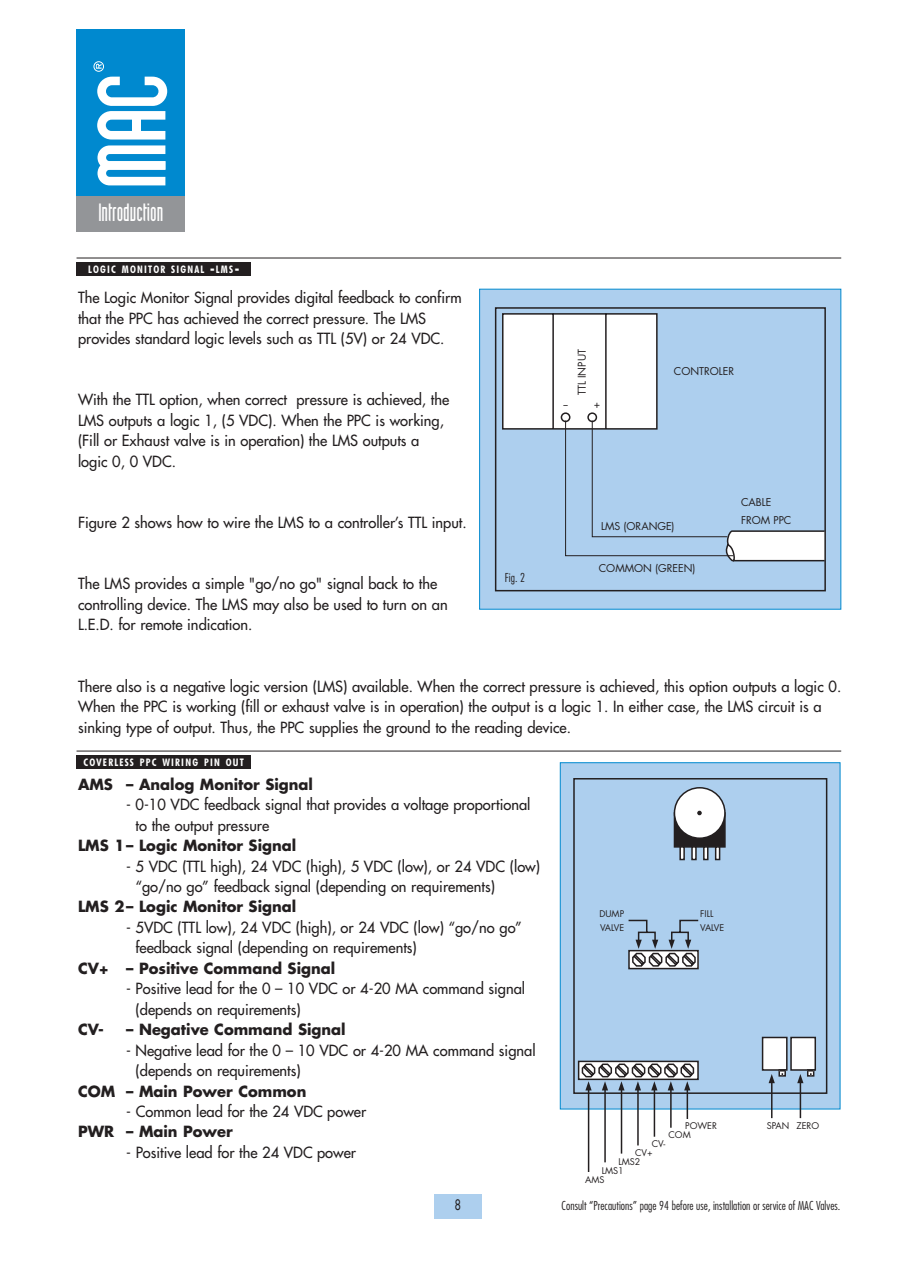
<style>
.page{position:relative;width:918px;height:1263px;background:#fff}
.page>*{position:absolute;margin:0;border:0;box-sizing:border-box;transform-origin:0 0}
.t1{font:24.45px "Industria Solid";color:#fff;scale:.9 1}
.t2{font:15px/20.4px "Futura";color:#231f20}
.t3{font:700 15px "Futura";color:#231f20}
.t4{font:14.1px "Futura";color:#231f20;scale:.75 1}
.t5{font:300 condensed 12px "Futura";letter-spacing:.005em;color:#231f20}
.t6{font:10.5px/17.9px "Futura";color:#231f20}
.t7{font:700 condensed 10.5px "Futura BT";letter-spacing:.115em;color:#fff}
.t8{font:10.5px "Futura";color:#231f20;scale:2 1}
.t9{font:9px/14.1px "Futura";color:#231f20}
.s1{font-size:13.95px}
</style>
<div class="page">
<div style="left:434px;top:1194px;width:48px;height:24px;background:#adcfee"></div>
<div style="left:77px;top:262px;width:174px;height:14px;background:#231f20"></div>
<hr style="left:77px;top:258px;width:764px;height:1px;background:#231f20">
<div style="left:77px;top:755px;width:174px;height:14px;background:#231f20"></div>
<hr style="left:77px;top:751px;width:764px;height:1px;background:#231f20">
<div style="left:479px;top:289px;width:362px;height:320px;background:#adcfee"></div>
<div style="left:495px;top:307px;width:331px;height:284px;border:2px solid #231f20"></div>
<svg style="left:502px;top:312px;width:324px;height:255px"></svg>
<svg style="left:560px;top:412px;width:265px;height:149px"></svg>
<div style="left:560px;top:762px;width:280px;height:347px;background:#adcfee;border:1px solid #0089cf"></div>
<div style="left:573px;top:778px;width:254px;height:316px;border:2px solid #231f20"></div>
<div style="left:763px;top:1037px;width:24px;height:33px;background:#fff"></div>
<div style="left:762px;top:1037px;width:26px;height:34px;border:2px solid #231f20"></div>
<div style="left:791px;top:1037px;width:24px;height:33px;background:#fff"></div>
<div style="left:790px;top:1037px;width:26px;height:34px;border:2px solid #231f20"></div>
<div style="left:674px;top:812px;width:52px;height:36px;background:#231f20;border:2px solid #231f20"></div>
<svg style="left:679px;top:846px;width:6px;height:14px"></svg>
<svg style="left:691px;top:846px;width:6px;height:14px"></svg>
<svg style="left:703px;top:846px;width:6px;height:14px"></svg>
<svg style="left:715px;top:846px;width:5px;height:14px"></svg>
<div style="left:674px;top:787px;width:52px;height:52px;background:#fff;border:2px solid #231f20;border-radius:50%"></div>
<svg style="left:697px;top:811px;width:5px;height:4px"></svg>
<div style="left:578px;top:1061px;width:121px;height:19px;border:2px solid #231f20"></div>
<div style="left:628px;top:950px;width:71px;height:19px;border:2px solid #231f20"></div>
<div style="left:779px;top:1069px;width:7px;height:7px;border:2px solid #231f20"></div>
<div style="left:807px;top:1069px;width:7px;height:7px;border:2px solid #231f20"></div>
<hr style="left:588px;top:1087px;width:1px;height:85px;background:#231f20">
<hr style="left:604px;top:1087px;width:2px;height:75px;background:#231f20">
<hr style="left:621px;top:1087px;width:1px;height:66px;background:#231f20">
<hr style="left:637px;top:1087px;width:2px;height:58px;background:#231f20">
<hr style="left:654px;top:1087px;width:1px;height:50px;background:#231f20">
<hr style="left:670px;top:1087px;width:2px;height:41px;background:#231f20">
<hr style="left:771px;top:1079px;width:2px;height:39px;background:#231f20">
<svg style="left:769px;top:1070px;width:16px;height:13px"></svg>
<hr style="left:800px;top:1079px;width:1px;height:39px;background:#231f20">
<svg style="left:797px;top:1070px;width:17px;height:13px"></svg>
<hr style="left:687px;top:1087px;width:1px;height:32px;background:#231f20">
<svg style="left:581px;top:1063px;width:114px;height:27px"></svg>
<svg style="left:628px;top:919px;width:71px;height:48px"></svg>
<div style="left:77px;top:30px;width:108px;height:167px;background:#0089cf"></div>
<svg style="left:93px;top:61px;width:74px;height:124px"></svg>
<div style="left:132px;top:120px;width:9px;height:11px;background:#fff"></div>
<div style="left:77px;top:196px;width:108px;height:35px;background:#939598"></div>
<h1 class="t1" style="left:98px;top:203px;width:74px">Introduction</h1>
<p class="t7" style="left:88px;top:264px;width:153px">LOGIC MONITOR SIGNAL <span class="s1">-</span>LMS<span class="s1">-</span></p>
<p class="t2" style="left:78px;top:288px;width:385px">The Logic Monitor Signal provides digital feedback to confirm that the PPC has achieved the correct pressure. The LMS provides standard logic levels such as TTL (5V) or 24 VDC.</p>
<p class="t2" style="left:78px;top:391px;width:373px">With the TTL option, when correct pressure is achieved, the LMS outputs a logic 1, (5 VDC). When the PPC is working, (Fill or Exhaust valve is in operation) the LMS outputs a logic 0, 0 VDC.</p>
<p class="t2" style="left:78px;top:513px;width:390px">Figure 2 shows how to wire the LMS to a controller’s TTL input.</p>
<p class="t2" style="left:78px;top:575px;width:371px">The LMS provides a simple "go/no go" signal back to the controlling device. The LMS may also be used to turn on an<br>L.E.D. for remote indication.</p>
<p class="t5" style="left:505px;top:572px;width:22px">Fig. 2</p>
<p class="t6" style="left:574px;top:395px;width:47px;rotate:-90deg">TTL INPUT</p>
<p class="t8" style="left:563px;top:399px;width:4px">-</p>
<p class="t6" style="left:594px;top:396px;width:8px">+</p>
<p class="t6" style="left:674px;top:363px;width:62px">CONTROLER</p>
<p class="t6" style="left:601px;top:518px;width:75px">LMS (ORANGE)</p>
<p class="t6" style="left:599px;top:560px;width:98px">COMMON (GREEN)</p>
<p class="t6" style="left:741px;top:494px;width:52px">CABLE<br>FROM PPC</p>
<p class="t2" style="left:78px;top:677px;width:765px">There also is a negative logic version (LMS) available. When the correct pressure is achieved, this option outputs a logic 0.<br>When the PPC is working (fill or exhaust valve is in operation) the output is a logic 1. In either case, the LMS circuit is a sinking type of output. Thus, the PPC supplies the ground to the reading device.</p>
<p class="t7" style="left:84px;top:757px;width:162px">COVERLESS PPC WIRING PIN OUT</p>
<p class="t3" style="left:78px;top:777px;width:237px">AMS – Analog Monitor Signal</p>
<p class="t2" style="left:136px;top:795px;width:396px;text-indent:-9px">- 0-10 VDC feedback signal that provides a voltage proportional to the output pressure</p>
<p class="t3" style="left:78px;top:839px;width:220px">LMS 1 – Logic Monitor Signal</p>
<p class="t2" style="left:136px;top:857px;width:406px;text-indent:-9px">- 5 VDC (TTL high), 24 VDC (high), 5 VDC (low), or 24 VDC (low) “go/no go” feedback signal (depending on requirements)</p>
<p class="t3" style="left:78px;top:900px;width:220px">LMS 2 – Logic Monitor Signal</p>
<p class="t2" style="left:136px;top:918px;width:388px;text-indent:-9px">- 5VDC (TTL low), 24 VDC (high), or 24 VDC (low) “go/no go” feedback signal (depending on requirements)</p>
<p class="t3" style="left:78px;top:961px;width:259px">CV+ – Positive Command Signal</p>
<p class="t2" style="left:136px;top:979px;width:391px;text-indent:-9px">- Positive lead for the 0 – 10 VDC or 4-20 MA command signal (depends on requirements)</p>
<p class="t3" style="left:78px;top:1023px;width:27px">CV-</p>
<p class="t3" style="left:126px;top:1023px;width:221px">– Negative Command Signal</p>
<p class="t2" style="left:136px;top:1041px;width:402px;text-indent:-9px">- Negative lead for the 0 – 10 VDC or 4-20 MA command signal (depends on requirements)</p>
<p class="t3" style="left:78px;top:1084px;width:230px">COM – Main Power Common</p>
<p class="t2" style="left:126px;top:1102px;width:242px">- Common lead for the 24 VDC power</p>
<p class="t3" style="left:78px;top:1125px;width:156px">PWR – Main Power</p>
<p class="t2" style="left:126px;top:1143px;width:231px">- Positive lead for the 24 VDC power</p>
<p class="t9" style="left:599px;top:907px;width:26px">DUMP<br>VALVE</p>
<p class="t9" style="left:700px;top:907px;width:26px">FILL<br>VALVE</p>
<p class="t9" style="left:685px;top:1119px;width:33px">POWER</p>
<p class="t9" style="left:767px;top:1119px;width:54px">SPAN ZERO</p>
<p class="t9" style="left:669px;top:1128px;width:24px">COM</p>
<p class="t9" style="left:652px;top:1137px;width:15px">CV-</p>
<p class="t9" style="left:635px;top:1146px;width:19px">CV+</p>
<p class="t9" style="left:619px;top:1155px;width:23px">LMS2</p>
<p class="t9" style="left:602px;top:1164px;width:23px">LMS1</p>
<p class="t9" style="left:585px;top:1173px;width:21px">AMS</p>
<p class="t4" style="left:455px;top:1198px;width:10px">8</p>
<p class="t5" style="left:562px;top:1200px;width:280px">Consult “Precautions” page 94 before use, installation or service of MAC Valves.</p>
</div>
